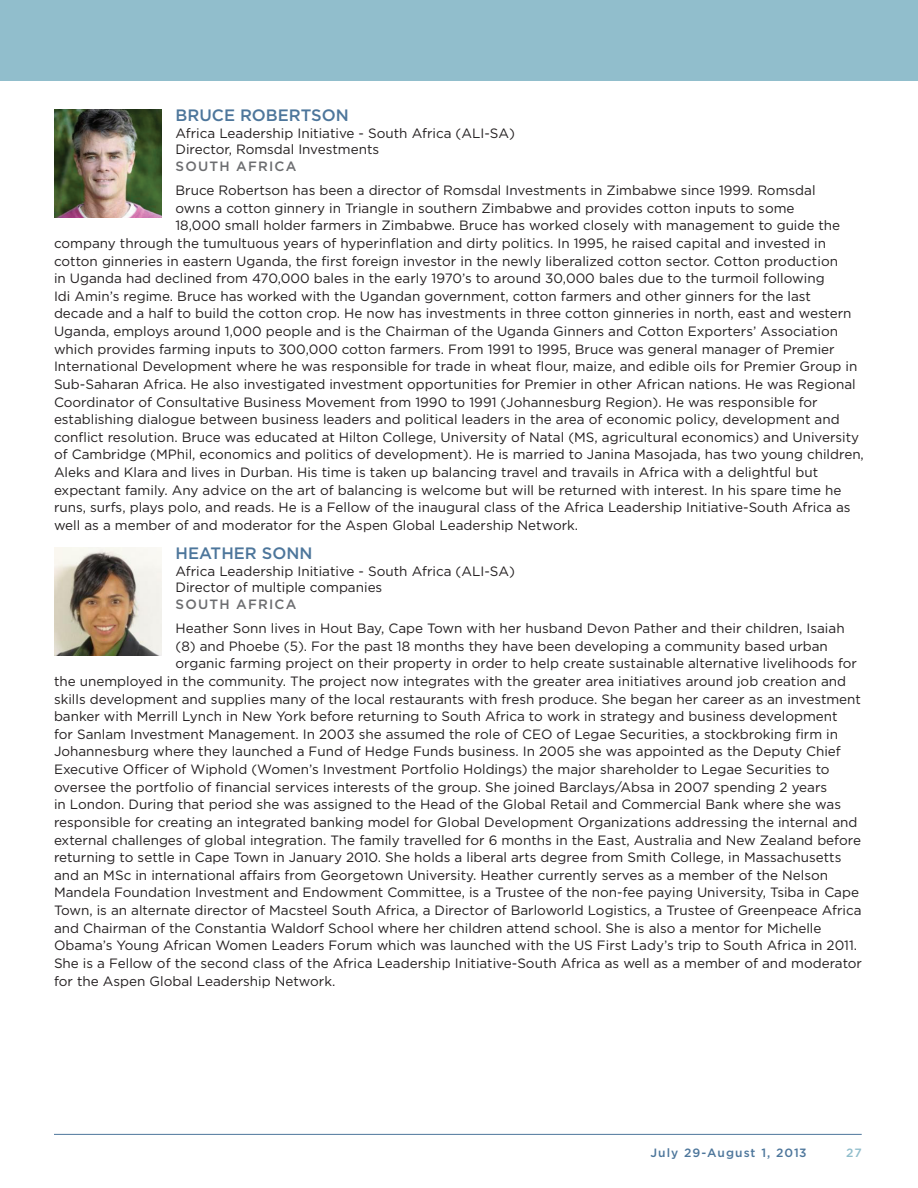
<style>
.page{position:relative;width:918px;height:1188px;background:#fff}
.page>*{position:absolute;margin:0;border:0;box-sizing:border-box;transform-origin:0 0}
.moderator_name{font:500 16.5px "Gotham";color:#4d769b}
.body{font:13.5px "Gotham";color:#231f20}
.moderator_title{font:13.5px "Gotham";color:#231f20}
.moderator_country{font:500 13.5px "Gotham";letter-spacing:.09em;color:#6c6d70}
.t1{font:500 12px "Gotham";letter-spacing:.09em;color:#4d769b}
.t2{font:500 12px "Gotham";color:#91becc}
</style>
<div class="page">
<hr style="left:54px;top:1134px;width:808px;height:1px;background:#4d769b">
<div style="left:0;top:0;width:918px;height:81px;background:#91becc"></div>
<img style="left:54px;top:109px;width:108px;height:108px">
<img style="left:54px;top:547px;width:108px;height:108px">
<p class="moderator_name" style="left:176px;top:105px;width:175px">BRUCE ROBERTSON</p>
<p class="moderator_title" style="left:176px;top:124px;width:341px">Africa Leadership Initiative - South Africa (ALI-SA)</p>
<p class="moderator_title" style="left:176px;top:141px;width:205px">Director, Romsdal Investments</p>
<p class="moderator_country" style="left:176px;top:157px;width:122px">SOUTH AFRICA</p>
<p class="body" style="left:176px;top:182px;width:642px">Bruce Robertson has been a director of Romsdal Investments in Zimbabwe since 1999. Romsdal</p>
<p class="body" style="left:176px;top:199px;width:621px">owns a cotton ginnery in Triangle in southern Zimbabwe and provides cotton inputs to some</p>
<p class="body" style="left:176px;top:217px;width:666px">18,000 small holder farmers in Zimbabwe. Bruce has worked closely with management to guide the</p>
<p class="body" style="left:54px;top:235px;width:774px">company through the tumultuous years of hyperinflation and dirty politics. In 1995, he raised capital and invested in</p>
<p class="body" style="left:54px;top:252px;width:786px">cotton ginneries in eastern Uganda, the first foreign investor in the newly liberalized cotton sector. Cotton production</p>
<p class="body" style="left:54px;top:270px;width:772px">in Uganda had declined from 470,000 bales in the early 1970’s to around 30,000 bales due to the turmoil following</p>
<p class="body" style="left:54px;top:287px;width:758px">Idi Amin’s regime. Bruce has worked with the Ugandan government, cotton farmers and other ginners for the last</p>
<p class="body" style="left:54px;top:305px;width:799px">decade and a half to build the cotton crop. He now has investments in three cotton ginneries in north, east and western</p>
<p class="body" style="left:54px;top:323px;width:786px">Uganda, employs around 1,000 people and is the Chairman of the Uganda Ginners and Cotton Exporters’ Association</p>
<p class="body" style="left:54px;top:340px;width:782px">which provides farming inputs to 300,000 cotton farmers. From 1991 to 1995, Bruce was general manager of Premier</p>
<p class="body" style="left:54px;top:358px;width:805px">International Development where he was responsible for trade in wheat flour, maize, and edible oils for Premier Group in</p>
<p class="body" style="left:54px;top:376px;width:803px">Sub-Saharan Africa. He also investigated investment opportunities for Premier in other African nations. He was Regional</p>
<p class="body" style="left:54px;top:393px;width:765px">Coordinator of Consultative Business Movement from 1990 to 1991 (Johannesburg Region). He was responsible for</p>
<p class="body" style="left:54px;top:411px;width:787px">establishing dialogue between business leaders and political leaders in the area of economic policy, development and</p>
<p class="body" style="left:54px;top:428px;width:807px">conflict resolution. Bruce was educated at Hilton College, University of Natal (MS, agricultural economics) and University</p>
<p class="body" style="left:54px;top:446px;width:811px">of Cambridge (MPhil, economics and politics of development). He is married to Janina Masojada, has two young children,</p>
<p class="body" style="left:54px;top:464px;width:766px">Aleks and Klara and lives in Durban. His time is taken up balancing travel and travails in Africa with a delightful but</p>
<p class="body" style="left:54px;top:481px;width:789px">expectant family. Any advice on the art of balancing is welcome but will be returned with interest. In his spare time he</p>
<p class="body" style="left:54px;top:499px;width:798px">runs, surfs, plays polo, and reads. He is a Fellow of the inaugural class of the Africa Leadership Initiative-South Africa as</p>
<p class="body" style="left:54px;top:517px;width:526px">well as a member of and moderator for the Aspen Global Leadership Network.</p>
<p class="moderator_name" style="left:176px;top:543px;width:138px">HEATHER SONN</p>
<p class="moderator_title" style="left:176px;top:562px;width:341px">Africa Leadership Initiative - South Africa (ALI-SA)</p>
<p class="moderator_title" style="left:176px;top:579px;width:208px">Director of multiple companies</p>
<p class="moderator_country" style="left:176px;top:595px;width:122px">SOUTH AFRICA</p>
<p class="body" style="left:176px;top:620px;width:671px">Heather Sonn lives in Hout Bay, Cape Town with her husband Devon Pather and their children, Isaiah</p>
<p class="body" style="left:176px;top:637px;width:654px">(8) and Phoebe (5). For the past 18 months they have been developing a community based urban</p>
<p class="body" style="left:176px;top:655px;width:683px">organic farming project on their property in order to help create sustainable alternative livelihoods for</p>
<p class="body" style="left:54px;top:673px;width:794px">the unemployed in the community. The project now integrates with the greater area initiatives around job creation and</p>
<p class="body" style="left:54px;top:690px;width:809px">skills development and supplies many of the local restaurants with fresh produce. She began her career as an investment</p>
<p class="body" style="left:54px;top:708px;width:785px">banker with Merrill Lynch in New York before returning to South Africa to work in strategy and business development</p>
<p class="body" style="left:54px;top:725px;width:786px">for Sanlam Investment Management. In 2003 she assumed the role of CEO of Legae Securities, a stockbroking firm in</p>
<p class="body" style="left:54px;top:743px;width:788px">Johannesburg where they launched a Fund of Hedge Funds business. In 2005 she was appointed as the Deputy Chief</p>
<p class="body" style="left:54px;top:761px;width:777px">Executive Officer of Wiphold (Women’s Investment Portfolio Holdings) the major shareholder to Legae Securities to</p>
<p class="body" style="left:54px;top:778px;width:775px">oversee the portfolio of financial services interests of the group. She joined Barclays/Absa in 2007 spending 2 years</p>
<p class="body" style="left:54px;top:796px;width:789px">in London. During that period she was assigned to the Head of the Global Retail and Commercial Bank where she was</p>
<p class="body" style="left:54px;top:814px;width:805px">responsible for creating an integrated banking model for Global Development Organizations addressing the internal and</p>
<p class="body" style="left:54px;top:831px;width:809px">external challenges of global integration. The family travelled for 6 months in the East, Australia and New Zealand before</p>
<p class="body" style="left:54px;top:849px;width:789px">returning to settle in Cape Town in January 2010. She holds a liberal arts degree from Smith College, in Massachusetts</p>
<p class="body" style="left:54px;top:866px;width:776px">and an MSc in international affairs from Georgetown University. Heather currently serves as a member of the Nelson</p>
<p class="body" style="left:54px;top:884px;width:807px">Mandela Foundation Investment and Endowment Committee, is a Trustee of the non-fee paying University, Tsiba in Cape</p>
<p class="body" style="left:54px;top:902px;width:809px">Town, is an alternate director of Macsteel South Africa, a Director of Barloworld Logistics, a Trustee of Greenpeace Africa</p>
<p class="body" style="left:54px;top:919px;width:769px">and Chairman of the Constantia Waldorf School where her children attend school. She is also a mentor for Michelle</p>
<p class="body" style="left:54px;top:937px;width:805px">Obama’s Young African Women Leaders Forum which was launched with the US First Lady’s trip to South Africa in 2011.</p>
<p class="body" style="left:54px;top:955px;width:810px">She is a Fellow of the second class of the Africa Leadership Initiative-South Africa as well as a member of and moderator</p>
<p class="body" style="left:54px;top:972px;width:283px">for the Aspen Global Leadership Network.</p>
<p class="t1" style="left:650px;top:1145px;width:158px">July 29-August 1, 2013</p>
<p class="t2" style="left:846px;top:1145px;width:17px">27</p>
</div>
